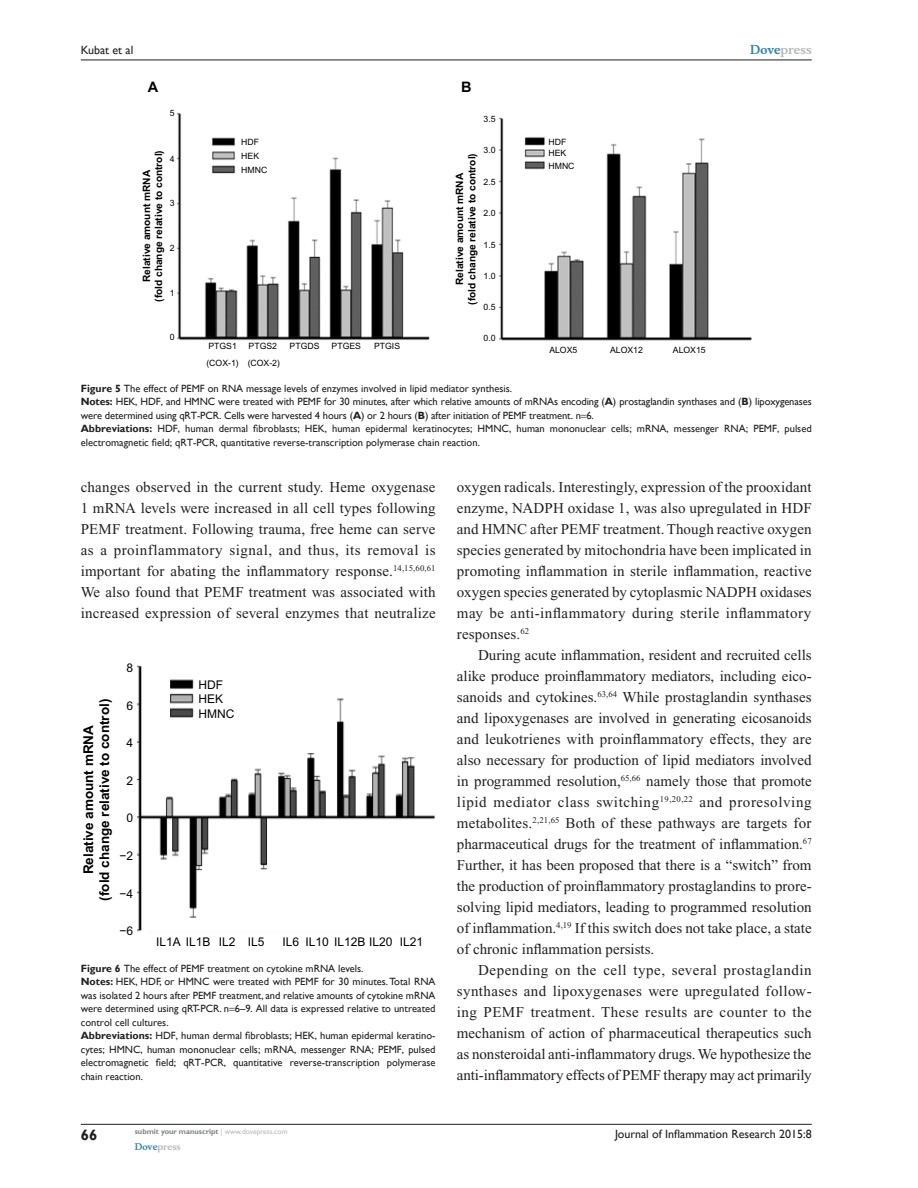
<style>
.page{position:relative;width:918px;height:1188px;background:#fff}
.page>*{position:absolute;margin:0;border:0;box-sizing:border-box;transform-origin:0 0}
.Tx{font:15px/21px "Times New Roman";color:#231f20;text-align:justify}
.t1{font:700 15px "Gill Sans";color:#231f20}
.t2{font:700 14.4px "Arial";color:#000}
.t3{font:700 13.5px/16.2px "Arial";color:#000;text-align:center}
.t4{font:12px/14.4px "Arial";color:#000}
.t5{font:12px "Gill Sans";color:#231f20}
.t6{font:700 12px "Musee";color:#b8b9bc}
.FC{font:10.5px/13.5px "Gill Sans";color:#231f20}
.TSNRI{font:10.5px/13.5px "Gill Sans";color:#231f20;text-align:justify}
.t7{font:700 10.2px/12.1px "Arial";color:#000;text-align:center}
.t8{font:700 9px "Musee";color:#b8b9bc}
.t9{font:8.7px/14.7px "Arial";color:#000}
.t10{font:700 7.5px "Gill Sans";color:#808285}
.s1{color:#3485ae}
.s2{font-weight:700}
.s3{font-weight:400;color:#b8b9bc}
</style>
<div class="page">
<hr style="left:81px;top:1124px;width:731px;height:1px;background:#231f20">
<hr style="left:81px;top:60px;width:731px;height:1px;background:#231f20">
<img style="left:137px;top:666px;width:298px;height:266px">
<img style="left:177px;top:112px;width:574px;height:229px">
<p class="t5" style="left:81px;top:43px;width:54px">Kubat et al</p>
<p class="t2" style="left:148px;top:79px;width:12px">A</p>
<p class="t2" style="left:461px;top:79px;width:12px">B</p>
<p class="t9" style="left:170px;top:106px;width:6px">5</p>
<p class="t9" style="left:484px;top:111px;width:14px">3.5</p>
<p class="t9" style="left:241px;top:134px;width:19px">HDF<br>HEK</p>
<p class="t9" style="left:241px;top:163px;width:28px">HMNC</p>
<p class="t9" style="left:484px;top:143px;width:14px">3.0</p>
<p class="t7" style="left:140px;top:302px;width:153px;rotate:-90deg">Relative amount mRNA<br>(fold change relative to control)</p>
<p class="t7" style="left:454px;top:305px;width:153px;rotate:-90deg">Relative amount mRNA<br>(fold change relative to control)</p>
<p class="t9" style="left:249px;top:339px;width:30px">PTGS2</p>
<p class="t9" style="left:290px;top:339px;width:31px">PTGDS</p>
<p class="t9" style="left:332px;top:339px;width:31px">PTGES</p>
<p class="t9" style="left:374px;top:339px;width:28px">PTGIS</p>
<p class="t9" style="left:170px;top:151px;width:6px">4</p>
<p class="t9" style="left:484px;top:175px;width:14px">2.5</p>
<p class="t9" style="left:170px;top:196px;width:6px">3</p>
<p class="t9" style="left:484px;top:206px;width:14px">2.0</p>
<p class="t9" style="left:484px;top:238px;width:14px">1.5</p>
<p class="t9" style="left:170px;top:241px;width:6px">2</p>
<p class="t9" style="left:484px;top:268px;width:14px">1.0</p>
<p class="t9" style="left:170px;top:286px;width:6px">1</p>
<p class="t9" style="left:484px;top:299px;width:14px">0.5</p>
<p class="t9" style="left:170px;top:330px;width:6px">0</p>
<p class="t9" style="left:484px;top:331px;width:14px">0.0</p>
<p class="t9" style="left:208px;top:339px;width:30px">PTGS1</p>
<p class="t9" style="left:206px;top:356px;width:75px">(COX-1) (COX-2)</p>
<p class="t9" style="left:549px;top:134px;width:19px">HDF</p>
<p class="t9" style="left:549px;top:147px;width:28px;line-height:12.3px">HEK<br>HMNC</p>
<p class="t6" style="left:750px;top:43px;width:63px"><span class="s1">Dove</span>press</p>
<p class="t9" style="left:549px;top:342px;width:30px">ALOX5</p>
<p class="t9" style="left:610px;top:342px;width:34px">ALOX12</p>
<p class="t9" style="left:673px;top:342px;width:34px">ALOX15</p>
<p class="FC" style="left:81px;top:382px;width:433px"><span class="s2">Figure 5</span> The effect of PEMF on RNA message levels of enzymes involved in lipid mediator synthesis.</p>
<p class="FC" style="left:81px;top:395px;width:732px"><span class="s2">Notes:</span> HEK, HDF, and HMNC were treated with PEMF for 30 minutes, after which relative amounts of mRNAs encoding (<span class="s2">A</span>) prostaglandin synthases and (<span class="s2">B</span>) lipoxygenases were determined using qRT-PCR. Cells were harvested 4 hours (<span class="s2">A</span>) or 2 hours (<span class="s2">B</span>) after initiation of PEMF treatment. n 6.</p>
<p class="TSNRI" style="left:81px;top:422px;width:732px"><span class="s2">Abbreviations:</span> HDF, human dermal fibroblasts; HEK, human epidermal keratinocytes; HMNC, human mononuclear cells; mRNA, messenger RNA; PEMF, pulsed electromagnetic field; qRT-PCR, quantitative reverse-transcription polymerase chain reaction.</p>
<p class="Tx" style="left:81px;top:476px;width:356px">changes observed in the current study. Heme oxygenase 1 mRNA levels were increased in all cell types following PEMF treatment. Following trauma, free heme can serve as a proinflammatory signal, and thus, its removal is important for abating the inflammatory response.<sup>14,15,60,61<br></sup>We also found that PEMF treatment was associated with increased expression of several enzymes that neutralize</p>
<p class="Tx" style="left:457px;top:476px;width:356px">oxygen radicals. Interestingly, expression of the prooxidant enzyme, NADPH oxidase 1, was also upregulated in HDF and HMNC after PEMF treatment. Though reactive oxygen species generated by mitochondria have been implicated in promoting inflammation in sterile inflammation, reactive oxygen species generated by cytoplasmic NADPH oxidases may be anti-inflammatory during sterile inflammatory responses.<sup>62</sup></p>
<p class="Tx" style="left:457px;top:644px;width:356px;text-indent:21px">During acute inflammation, resident and recruited cells alike produce proinflammatory mediators, including eico&shy;sanoids and cytokines.<sup>63,64</sup> While prostaglandin synthases and lipoxygenases are involved in generating eicosanoids and leukotrienes with proinflammatory effects, they are also necessary for production of lipid mediators involved in programmed resolution,<sup>65,66</sup> namely those that promote lipid mediator class switching<sup>19,20,22</sup> and proresolving metabolites.<sup>2,21,65</sup> Both of these pathways are targets for pharmaceutical drugs for the treatment of inflammation.<sup>67<br></sup>Further, it has been proposed that there is a “switch” from the production of proinflammatory prostaglandins to prore&shy;solving lipid mediators, leading to programmed resolution of inflammation.<sup>4,19</sup> If this switch does not take place, a state of chronic inflammation persists.</p>
<p class="Tx" style="left:457px;top:959px;width:357px;text-indent:21px">Depending on the cell type, several prostaglandin synthases and lipoxygenases were upregulated follow&shy;ing PEMF treatment. These results are counter to the mechanism of action of pharmaceutical therapeutics such as nonsteroidal anti-inflammatory drugs. We hypothesize the anti-inflammatory effects of PEMF therapy may act primarily</p>
<p class="t4" style="left:126px;top:661px;width:8px">8</p>
<p class="t4" style="left:198px;top:678px;width:37px">HDF<br>HEK<br>HMNC</p>
<p class="t3" style="left:80px;top:901px;width:203px;rotate:-90deg">Relative amount mRNA<br>(fold change relative to control)</p>
<p class="t4" style="left:126px;top:698px;width:8px">6</p>
<p class="t4" style="left:126px;top:736px;width:8px">4</p>
<p class="t4" style="left:126px;top:774px;width:8px">2</p>
<p class="t4" style="left:126px;top:811px;width:8px">0</p>
<p class="t4" style="left:119px;top:849px;width:15px">−2</p>
<p class="t4" style="left:119px;top:887px;width:15px">−4</p>
<p class="t4" style="left:119px;top:924px;width:15px">−6</p>
<p class="FC" style="left:81px;top:961px;width:284px"><span class="s2">Figure 6</span> The effect of PEMF treatment on cytokine mRNA levels.</p>
<p class="FC" style="left:81px;top:975px;width:356px"><span class="s2">Notes:</span> HE K, HDF, or HMNC were treated with PEMF for 30 minutes. Total RNA was isolated 2 hours after PEMF treatment, and relative amounts of cytokine mRNA were determined using qRT-PCR. n 6–9. All data is expressed relative to untreated control cell cultures.</p>
<p class="TSNRI" style="left:81px;top:1029px;width:356px"><span class="s2">Abbreviations:</span> HDF, human dermal fibroblasts; HEK, human epidermal keratino&shy;cytes; HMNC, human mononuclear cells; mRNA, messenger RNA; PEMF, pulsed electromagnetic field; qRT-PCR, quantitative reverse-transcription polymerase chain reaction.</p>
<p class="t4" style="left:156px;top:935px;width:110px">IL1A IL1B IL2 IL5</p>
<p class="t4" style="left:282px;top:935px;width:142px">IL6 IL10 IL12B IL20 IL21</p>
<p class="t1" style="left:81px;top:1126px;width:18px">66</p>
<p class="t10" style="left:135px;top:1127px;width:154px">submit your manuscript <span class="s3">| www.dovepress.com</span></p>
<p class="t8" style="left:135px;top:1141px;width:48px"><span class="s1">Dove</span>press</p>
<p class="t5" style="left:615px;top:1127px;width:198px">Journal of Inflammation Research 2015:8</p>
</div>
